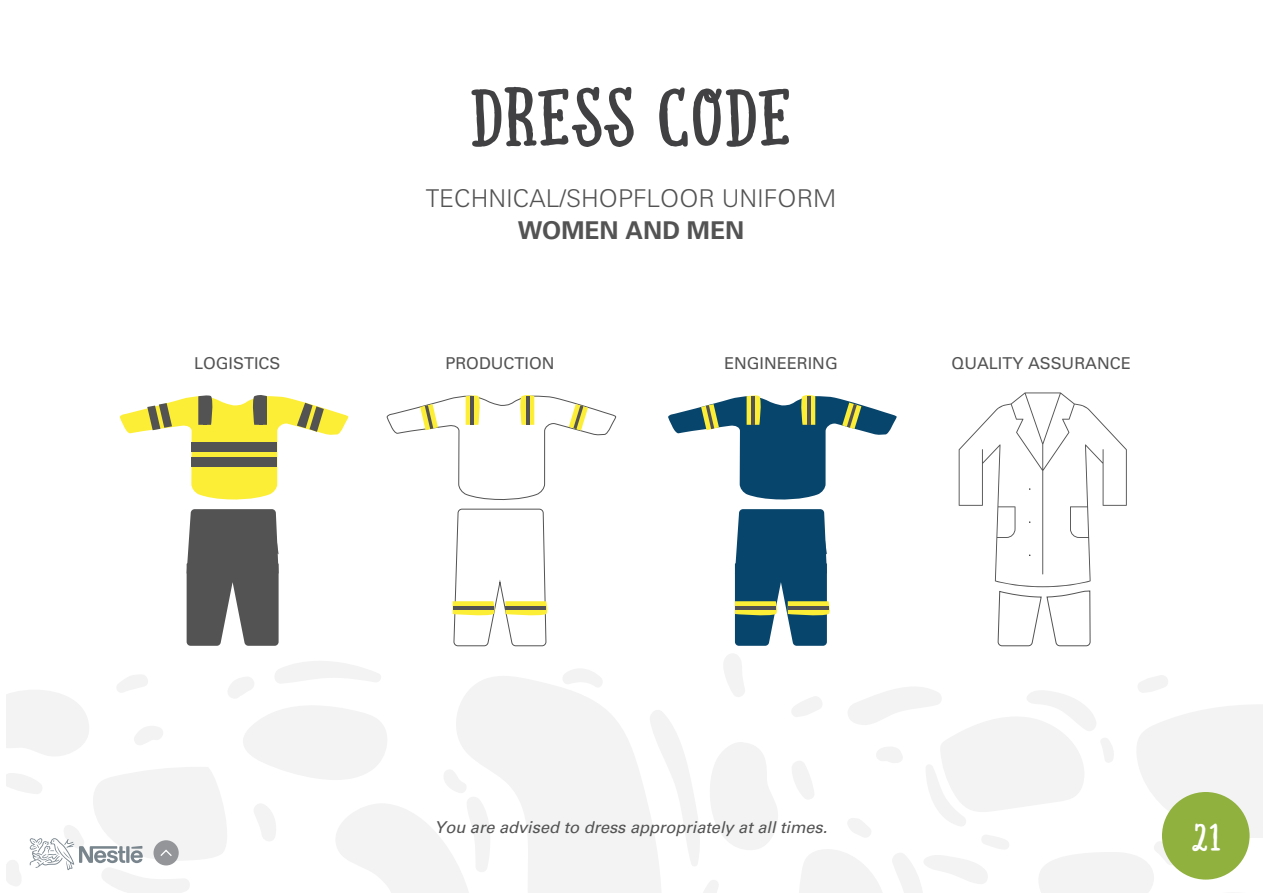
<style>
.page{position:relative;width:1263px;height:893px;background:#fff}
.page>*{position:absolute;margin:0;border:0;box-sizing:border-box;transform-origin:0 0}
.t1{font:900 78px "Local Market";color:#414042}
.t2{font:900 36px "Local Market";color:#fff}
.t3{font:300 24.6px "Univers Cyr";color:#525352}
.t4{font:700 24.6px "Univers Cyr";color:#525352}
.t5{font:16.35px "Univers Cyr";color:#525352}
.t6{font:italic 16.35px "Univers Cyr";color:#525352}
</style>
<div class="page">
<svg style="left:724px;top:654px;width:21px;height:43px"></svg>
<svg style="left:703px;top:880px;width:15px;height:13px"></svg>
<svg style="left:460px;top:676px;width:201px;height:217px;fill:#f3f3f4"></svg>
<svg style="left:649px;top:710px;width:129px;height:156px"></svg>
<svg style="left:560px;top:669px;width:44px;height:19px"></svg>
<svg style="left:275px;top:661px;width:106px;height:22px"></svg>
<svg style="left:228px;top:677px;width:26px;height:21px"></svg>
<svg style="left:134px;top:726px;width:29px;height:19px"></svg>
<svg style="left:243px;top:705px;width:250px;height:188px"></svg>
<svg style="left:6px;top:690px;width:83px;height:66px"></svg>
<svg style="left:117px;top:675px;width:31px;height:17px"></svg>
<svg style="left:792px;top:675px;width:471px;height:218px"></svg>
<svg style="left:187px;top:509px;width:92px;height:137px;background:#616261"></svg>
<svg style="left:453px;top:508px;width:95px;height:138px"></svg>
<hr style="left:505px;top:606px;width:41px;height:3px;background:#525352">
<svg style="left:735px;top:509px;width:95px;height:137px;background:#346478"></svg>
<hr style="left:788px;top:606px;width:40px;height:3px;background:#525352">
<svg style="left:386px;top:395px;width:230px;height:105px"></svg>
<svg style="left:668px;top:395px;width:229px;height:105px"></svg>
<svg style="left:120px;top:395px;width:228px;height:105px"></svg>
<div style="left:192px;top:442px;width:85px;height:10px;background:#525352"></div>
<div style="left:191px;top:457px;width:86px;height:10px;background:#525352"></div>
<svg style="left:959px;top:392px;width:168px;height:254px"></svg>
<div style="left:1162px;top:792px;width:87px;height:88px;background:#90b13e;border-radius:50%"></div>
<svg style="left:6px;top:767px;width:221px;height:126px"></svg>
<p class="t5" style="left:194px;top:354px;width:88px">LOGISTICS</p>
<h1 class="t1" style="left:470px;top:74px;width:324px">DRESS CODE</h1>
<h3 class="t3" style="left:426px;top:184px;width:412px">TECHNICAL/SHOPFLOOR UNIFORM</h3>
<h3 class="t4" style="left:518px;top:216px;width:228px">WOMEN AND MEN</h3>
<p class="t5" style="left:445px;top:354px;width:111px">PRODUCTION</p>
<p class="t5" style="left:724px;top:354px;width:115px">ENGINEERING</p>
<p class="t5" style="left:951px;top:354px;width:181px">QUALITY ASSURANCE</p>
<p class="t6" style="left:434px;top:817px;width:394px">You are advised to dress appropriately at all times.</p>
<h2 class="t2" style="left:1191px;top:818px;width:32px">21</h2>
</div>
